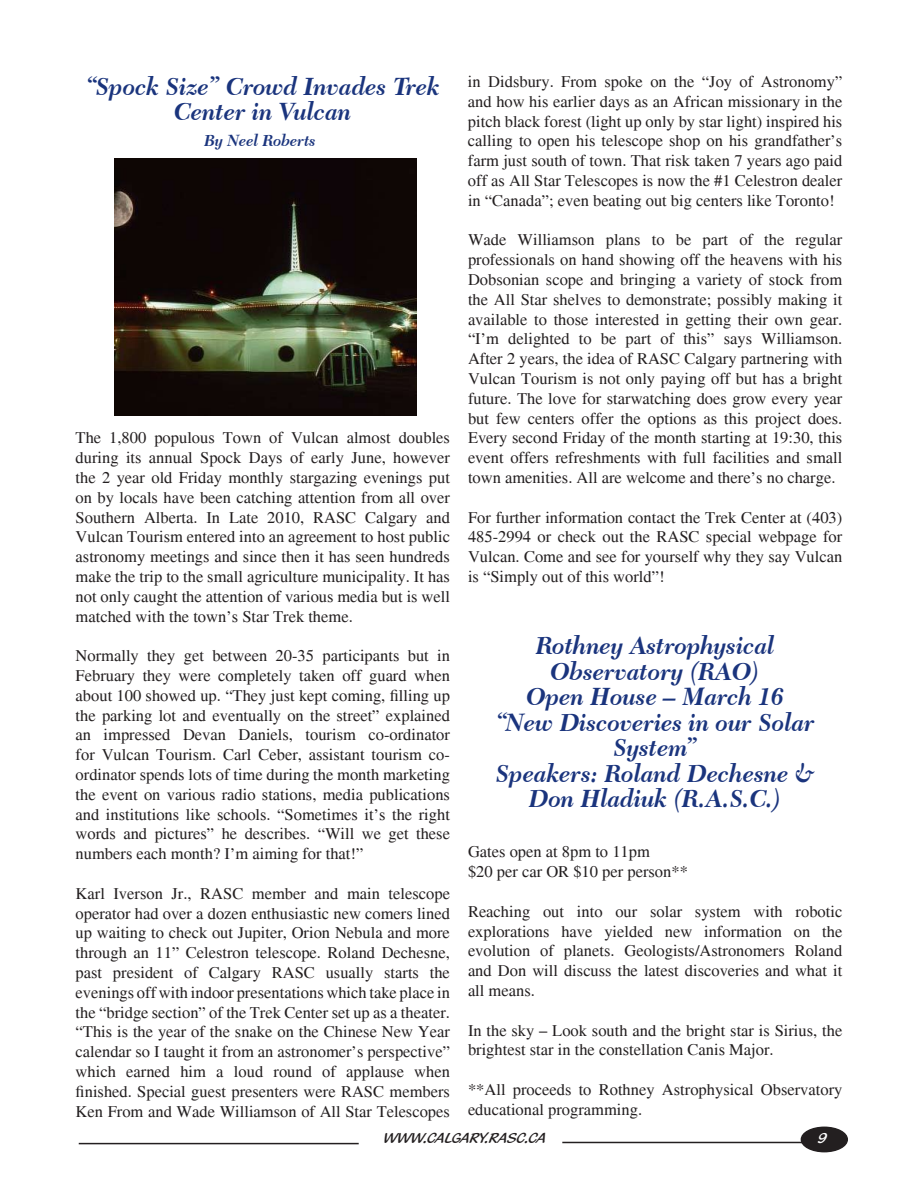
<style>
.page{position:relative;width:918px;height:1188px;background:#fff}
.page>*{position:absolute;margin:0;border:0;box-sizing:border-box;transform-origin:0 0}
.t1{font:italic 700 25.5px/25.5px "Transitional 511 BT";color:#1a347d;text-align:center}
.t2{font:16.5px/19.8px "Times";color:#231f20;text-align:justify}
.t3{font:italic 700 16.5px "Transitional 511 BT";color:#1a347d}
.t4{font:15px "Blacklight D";color:#231f20}
.t5{font:15px "Blacklight D";color:#fff}
</style>
<div class="page">
<div style="left:801px;top:1127px;width:46px;height:25px;background:#231f20;border-radius:50%"></div>
<div style="left:801px;top:1127px;width:47px;height:25px;border:2px solid #231f20;border-radius:50%"></div>
<hr style="left:79px;top:1143px;width:280px;height:1px;background:#231f20">
<hr style="left:562px;top:1142px;width:242px;height:1px;background:#231f20">
<img style="left:114px;top:159px;width:302px;height:257px">
<h1 class="t1" style="left:85px;top:73px;width:356px">“Spock Size” Crowd Invades Trek<br>Center in Vulcan</h1>
<p class="t3" style="left:204px;top:130px;width:113px">By Neel Roberts</p>
<p class="t2" style="left:76px;top:428px;width:376px">The 1,800 populous Town of Vulcan almost doubles during its annual Spock Days of early June, however the 2 year old Friday monthly stargazing evenings put on by locals have been catching attention from all over Southern Alberta. In Late 2010, RASC Calgary and Vulcan Tourism entered into an agreement to host public astronomy meetings and since then it has seen hundreds make the trip to the small agriculture municipality. It has not only caught the attention of various media but is well matched with the town’s Star Trek theme.</p>
<p class="t2" style="left:76px;top:646px;width:376px">Normally they get between 20-35 participants but in February they were completely taken off guard when about 100 showed up. “They just kept coming, filling up the parking lot and eventually on the street” explained an impressed Devan Daniels, tourism co-ordinator for Vulcan Tourism. Carl Ceber, assistant tourism co&shy;ordinator spends lots of time during the month marketing the event on various radio stations, media publications and institutions like schools. “Sometimes it’s the right words and pictures” he describes. “Will we get these numbers each month? I’m aiming for that!”</p>
<p class="t2" style="left:76px;top:884px;width:376px">Karl Iverson Jr., RASC member and main telescope operator had over a dozen enthusiastic new comers lined up waiting to check out Jupiter, Orion Nebula and more through an 11” Celestron telescope. Roland Dechesne, past president of Calgary RASC usually starts the evenings off with indoor presentations which take place in the “bridge section” of the Trek Center set up as a theater. “This is the year of the snake on the Chinese New Year calendar so I taught it from an astronomer’s perspective” which earned him a loud round of applause when finished. Special guest presenters were RASC members Ken From and Wade Williamson of All Star Telescopes</p>
<p class="t2" style="left:468px;top:72px;width:376px">in Didsbury. From spoke on the “Joy of Astronomy” and how his earlier days as an African missionary in the pitch black forest (light up only by star light) inspired his calling to open his telescope shop on his grandfather’s farm just south of town. That risk taken 7 years ago paid off as All Star Telescopes is now the #1 Celestron dealer in “Canada”; even beating out big centers like Toronto!</p>
<p class="t2" style="left:468px;top:230px;width:376px">Wade Williamson plans to be part of the regular professionals on hand showing off the heavens with his Dobsonian scope and bringing a variety of stock from the All Star shelves to demonstrate; possibly making it available to those interested in getting their own gear. “I’m delighted to be part of this” says Williamson.<br>After 2 years, the idea of RASC Calgary partnering with Vulcan Tourism is not only paying off but has a bright future. The love for starwatching does grow every year but few centers offer the options as this project does.<br>Every second Friday of the month starting at 19:30, this event offers refreshments with full facilities and small town amenities. All are welcome and there’s no charge.</p>
<p class="t2" style="left:468px;top:507px;width:376px">For further information contact the Trek Center at (403)<br>485-2994 or check out the RASC special webpage for Vulcan. Come and see for yourself why they say Vulcan is “Simply out of this world”!</p>
<h1 class="t1" style="left:495px;top:632px;width:321px">Rothney Astrophysical<br>Observatory (RAO)<br>Open House – March 16 “New Discoveries in our Solar<br>System”<br>Speakers: Roland Dechesne &amp;<br>Don Hladiuk (R.A.S.C.)</h1>
<p class="t2" style="left:468px;top:842px;width:221px">Gates open at 8pm to 11pm<br>$20 per car OR $10 per person**</p>
<p class="t2" style="left:468px;top:902px;width:376px">Reaching out into our solar system with robotic explorations have yielded new information on the evolution of planets. Geologists/Astronomers Roland and Don will discuss the latest discoveries and what it all means.</p>
<p class="t2" style="left:468px;top:1020px;width:376px">In the sky – Look south and the bright star is Sirius, the brightest star in the constellation Canis Major.</p>
<p class="t2" style="left:468px;top:1080px;width:376px">**All proceeds to Rothney Astrophysical Observatory educational programming.</p>
<p class="t4" style="left:384px;top:1129px;width:164px">WWW.CALGARY.RASC.CA</p>
<p class="t5" style="left:818px;top:1129px;width:11px">9</p>
</div>
